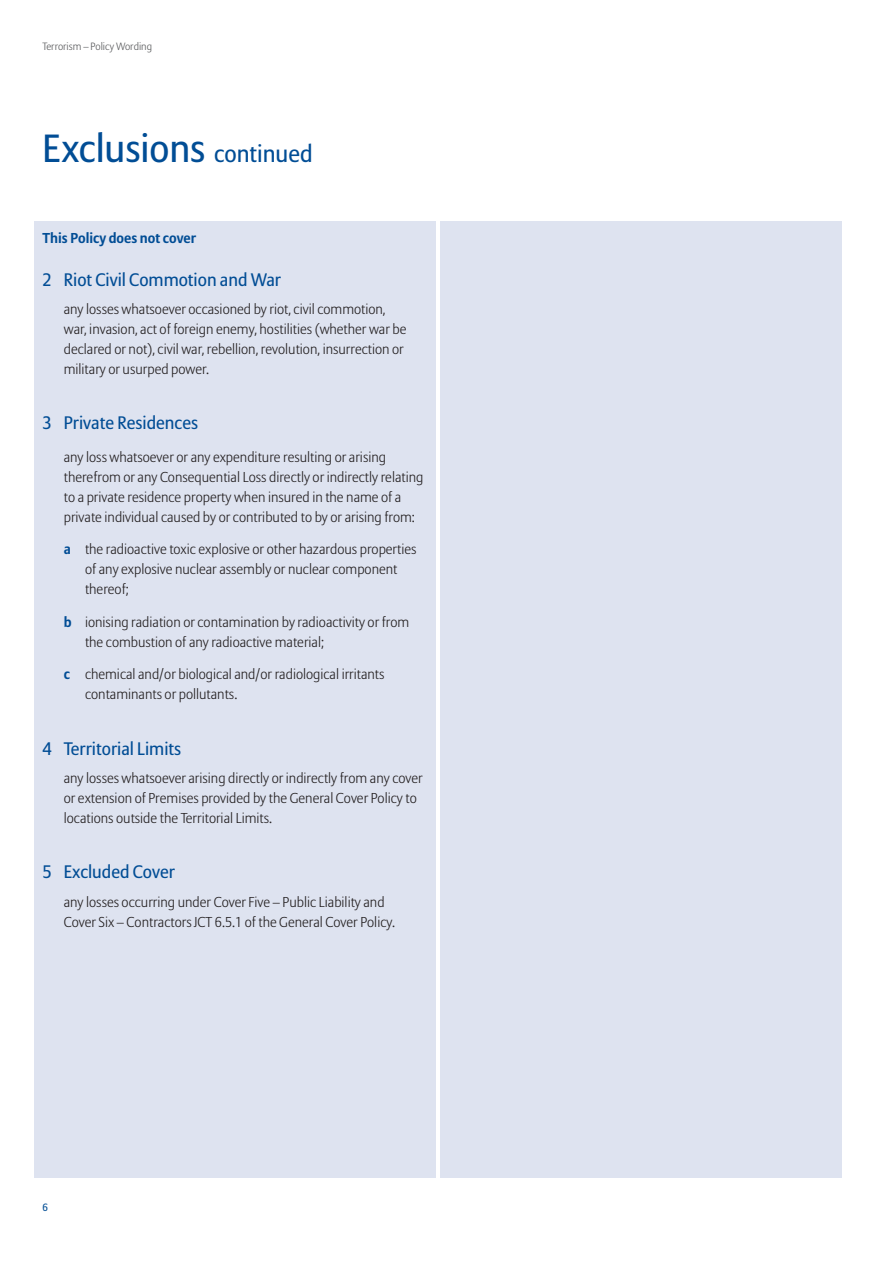
<style>
.page{position:relative;width:893px;height:1263px;background:#fff}
.page>*{position:absolute;margin:0;border:0;box-sizing:border-box;transform-origin:0 0}
.t1{font:39px "Allianz Sans";color:#014d95}
.t2{font:18px "Allianz Sans";color:#014d95}
.t3{font:300 14.25px/20px "Allianz Sans";color:#231f20}
.t4{font:700 14.25px "Allianz Sans";color:#014d95}
.t5{font:300 10.5px "Allianz Sans";color:#57585a}
.t6{font:10.5px "Allianz Sans";color:#014d95}
.s1{font-size:24px}
.s2{font-weight:700;color:#014d95}
</style>
<div class="page">
<div style="left:34px;top:221px;width:402px;height:957px;background:#dee3f0"></div>
<div style="left:440px;top:221px;width:402px;height:957px;background:#dee3f0"></div>
<p class="t5" style="left:43px;top:40px;width:111px">Terrorism – Policy Wording</p>
<h1 class="t1" style="left:43px;top:125px;width:272px">Exclusions <span class="s1">continued</span></h1>
<p class="t4" style="left:43px;top:229px;width:155px">This Policy does not cover</p>
<p class="t2" style="left:43px;top:269px;width:240px">2 Riot Civil Commotion and War</p>
<p class="t3" style="left:64px;top:300px;width:344px">any losses whatsoever occasioned by riot, civil commotion, war, invasion, act of foreign enemy, hostilities (whether war be declared or not), civil war, rebellion, revolution, insurrection or military or usurped power.</p>
<p class="t2" style="left:43px;top:412px;width:157px">3 Private Residences</p>
<p class="t3" style="left:64px;top:448px;width:361px">any loss whatsoever or any expenditure resulting or arising therefrom or any Consequential Loss directly or indirectly relating to a private residence property when insured in the name of a private individual caused by or contributed to by or arising from:</p>
<p class="t3" style="left:85px;top:540px;width:333px;text-indent:-21px"><span class="s2">a</span> the radioactive toxic explosive or other hazardous properties of any explosive nuclear assembly or nuclear component thereof;</p>
<p class="t3" style="left:85px;top:612px;width:326px;text-indent:-21px"><span class="s2">b</span> ionising radiation or contamination by radioactivity or from the combustion of any radioactive material;</p>
<p class="t3" style="left:85px;top:665px;width:301px;text-indent:-21px"><span class="s2">c</span> chemical and/or biological and/or radiological irritants contaminants or pollutants.</p>
<p class="t2" style="left:43px;top:738px;width:140px">4 Territorial Limits</p>
<p class="t3" style="left:64px;top:769px;width:360px">any losses whatsoever arising directly or indirectly from any cover or extension of Premises provided by the General Cover Policy to locations outside the Territorial Limits.</p>
<p class="t2" style="left:43px;top:861px;width:134px">5 Excluded Cover</p>
<p class="t3" style="left:64px;top:892px;width:333px">any losses occurring under Cover Five – Public Liability and<br>Cover Six – Contractors JCT 6.5.1 of the General Cover Policy.</p>
<p class="t6" style="left:43px;top:1201px;width:7px">6</p>
</div>
